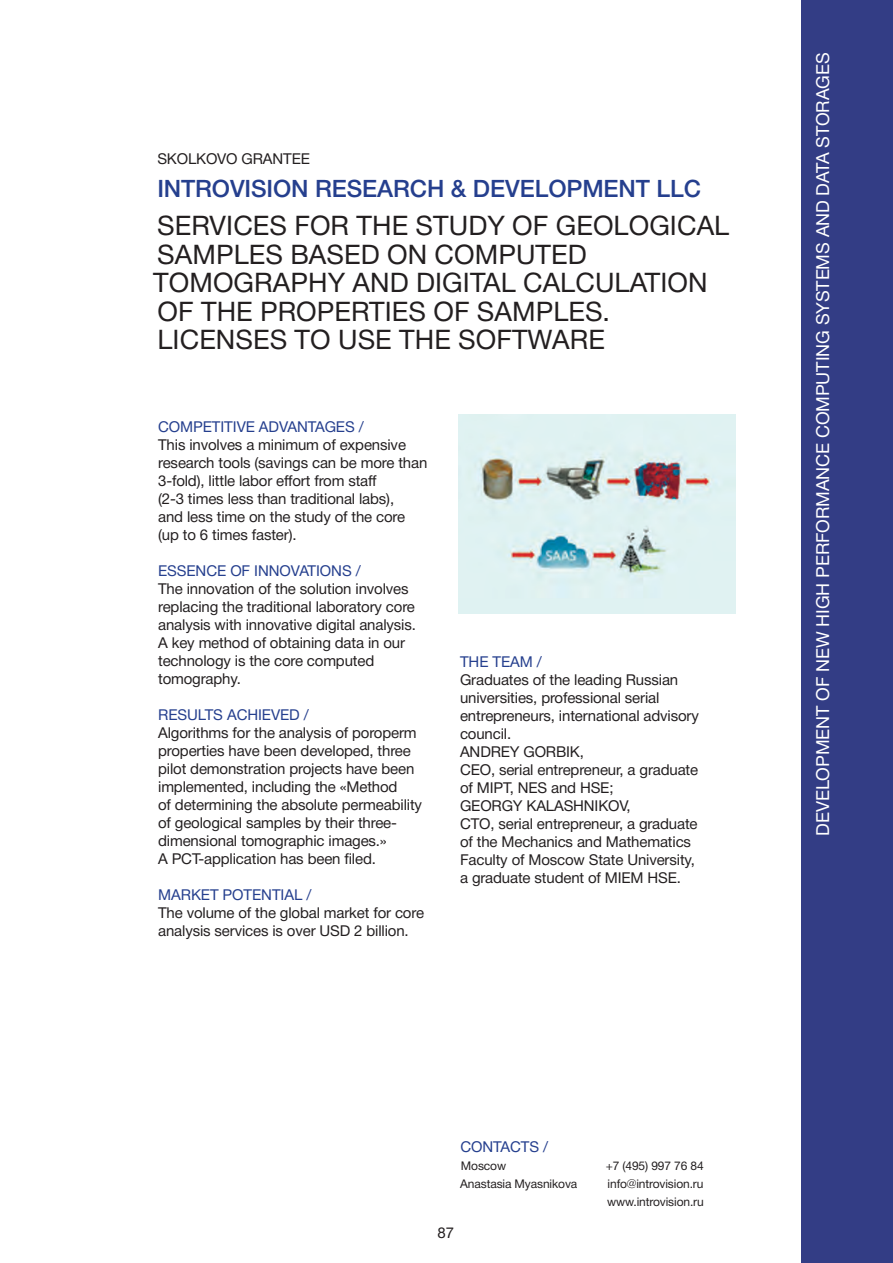
<style>
.page{position:relative;width:893px;height:1263px;background:#fff}
.page>*{position:absolute;margin:0;border:0;box-sizing:border-box;transform-origin:0 0}
.заголовок_большой{font:27px/28.5px "Helvetica Neue Cyr";letter-spacing:.005em;color:#231f20}
.название_организации{font:500 24px "Helvetica Neue Cyr";letter-spacing:-.005em;color:#253f8e}
.основной{font:18px "Helvetica Neue Cyr";letter-spacing:-.005em;color:#fff}
.грандополучатель{font:15px/18px "Helvetica Neue Cyr";letter-spacing:-.01em;color:#231f20}
.подзаголовок{font:15px "Helvetica Neue Cyr";letter-spacing:-.005em;color:#253f8e}
.адрес{font:12px "Helvetica Neue Cyr";letter-spacing:-.01em;color:#231f20}
</style>
<div class="page">
<img style="left:459px;top:414px;width:276px;height:200px">
<div style="left:801px;top:0;width:92px;height:1263px;background:#333d85"></div>
<p class="грандополучатель" style="left:157px;top:150px;width:154px">SKOLKOVO GRANTEE</p>
<p class="название_организации" style="left:157px;top:175px;width:545px">INTROVISION RESEARCH &amp; DEVELOPMENT LLC</p>
<p class="заголовок_большой" style="left:157px;top:212px;width:573px">SERVICES FOR THE STUDY OF GEOLOGICAL<br>SAMPLES BASED ON COMPUTED</p>
<p class="заголовок_большой" style="left:153px;top:269px;width:556px">TOMOGRAPHY AND DIGITAL CALCULATION<br>OF THE PROPERTIES OF SAMPLES.</p>
<p class="заголовок_большой" style="left:158px;top:326px;width:449px">LICENSES TO USE THE SOFTWARE</p>
<p class="подзаголовок" style="left:158px;top:419px;width:207px">COMPETITIVE ADVANTAGES /</p>
<p class="грандополучатель" style="left:158px;top:436px;width:271px">This involves a minimum of expensive research tools (savings can be more than<br>3-fold), little labor effort from staff</p>
<p class="грандополучатель" style="left:158px;top:490px;width:249px">(2-3 times less than traditional labs), and less time on the study of the core</p>
<p class="грандополучатель" style="left:158px;top:526px;width:140px">(up to 6 times faster).</p>
<p class="подзаголовок" style="left:158px;top:563px;width:204px">ESSENCE OF INNOVATIONS /</p>
<p class="грандополучатель" style="left:158px;top:580px;width:259px">The innovation of the solution involves replacing the traditional laboratory core analysis with innovative digital analysis.<br>A key method of obtaining data in our technology is the core computed tomography.</p>
<p class="подзаголовок" style="left:158px;top:707px;width:152px">RESULTS ACHIEVED /</p>
<p class="грандополучатель" style="left:158px;top:724px;width:265px">Algorithms for the analysis of poroperm properties have been developed, three pilot demonstration projects have been implemented, including the «Method<br>of determining the absolute permeability of geological samples by their three&shy;dimensional tomographic images.»</p>
<p class="грандополучатель" style="left:158px;top:850px;width:219px">A PCT-application has been filed.</p>
<p class="подзаголовок" style="left:158px;top:887px;width:155px">MARKET POTENTIAL /</p>
<p class="грандополучатель" style="left:158px;top:904px;width:267px">The volume of the global market for core analysis services is over USD 2 billion.</p>
<p class="подзаголовок" style="left:460px;top:653px;width:83px">THE TEAM /</p>
<p class="грандополучатель" style="left:460px;top:670px;width:240px">Graduates of the leading Russian universities, professional serial entrepreneurs, international advisory council.</p>
<p class="грандополучатель" style="left:460px;top:742px;width:125px">ANDREY GORBIK,</p>
<p class="грандополучатель" style="left:460px;top:760px;width:240px">CEO, serial entrepreneur, a graduate of MIPT, NES and HSE;</p>
<p class="грандополучатель" style="left:460px;top:796px;width:172px">GEORGY KALASHNIKOV,</p>
<p class="грандополучатель" style="left:460px;top:814px;width:239px">CTO, serial entrepreneur, a graduate of the Mechanics and Mathematics Faculty of Moscow State University, a graduate student of MIEM HSE.</p>
<p class="подзаголовок" style="left:460px;top:1139px;width:89px">CONTACTS /</p>
<p class="адрес" style="left:461px;top:1159px;width:47px">Moscow</p>
<p class="адрес" style="left:460px;top:1177px;width:119px">Anastasia Myasnikova</p>
<p class="грандополучатель" style="left:437px;top:1223px;width:18px">87</p>
<p class="адрес" style="left:606px;top:1159px;width:100px">+7 (495) 997 76 84</p>
<p class="адрес" style="left:608px;top:1177px;width:97px">info@introvision.ru</p>
<p class="адрес" style="left:607px;top:1195px;width:98px">www.introvision.ru</p>
<p class="основной" style="left:813px;top:836px;width:785px;rotate:-90deg">DEVELOPMENT OF NEW HIGH PERFORMANCE COMPUTING SYSTEMS AND DATA STORAGES</p>
</div>
